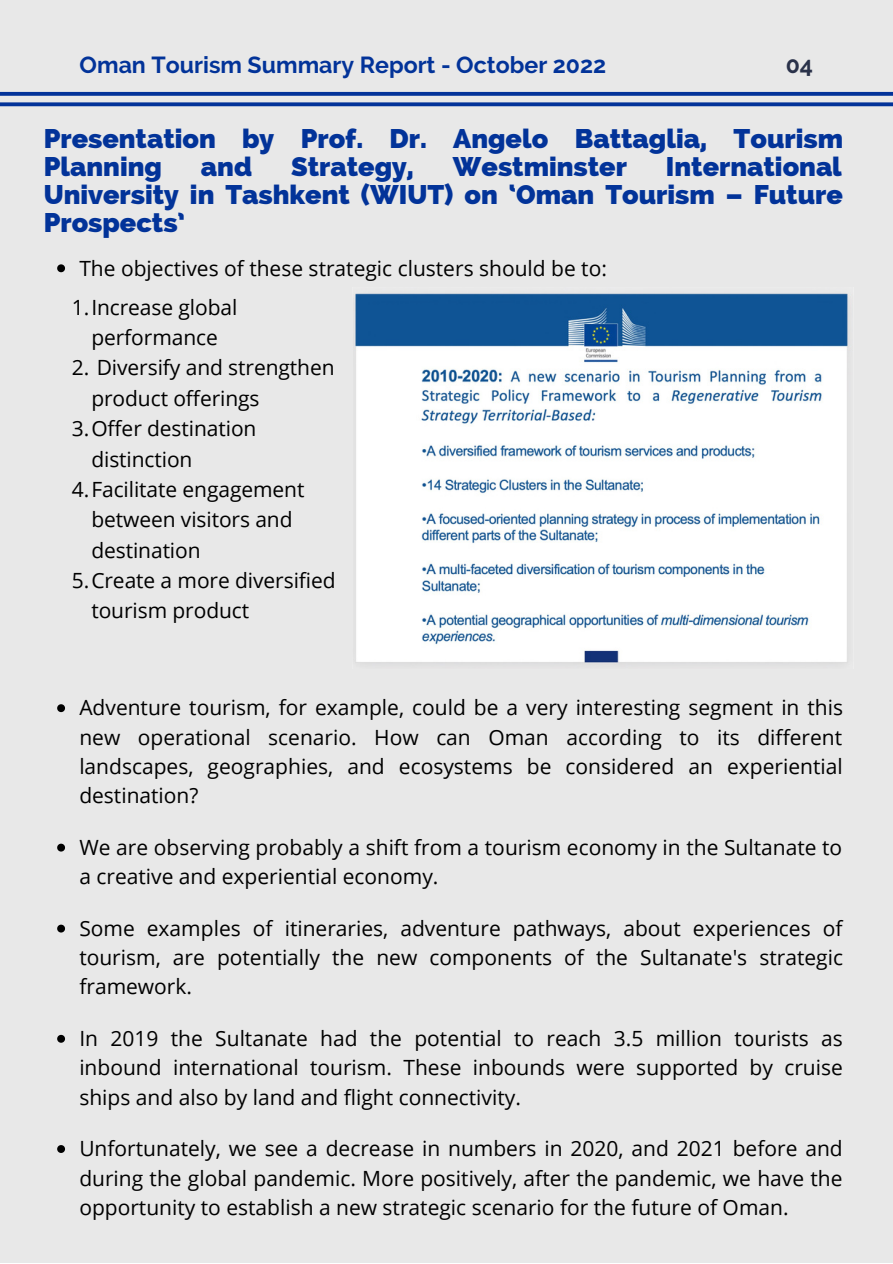
<style>
.page{position:relative;width:893px;height:1264px;background:#fff}
.page>*{position:absolute;margin:0;border:0;box-sizing:border-box;transform-origin:0 0}
.t1{font:800 27px/28px "Raleway";color:#023399}
.t2{font:700 23.1px "Raleway";color:#023399}
.t3{font:700 23.1px "Raleway";color:#2a324a}
.t4{font:21px/29.2px "Open Sans";color:#000;text-align:justify}
</style>
<div class="page">
<div style="left:0;top:0;width:892px;height:1262px;background:#e8e8e8"></div>
<svg style="left:0;top:91px;width:892px;height:16px"></svg>
<img style="left:353px;top:293px;width:496px;height:372px">
<svg style="left:57px;top:704px;width:8px;height:8px"></svg>
<svg style="left:57px;top:843px;width:8px;height:8px"></svg>
<svg style="left:57px;top:924px;width:8px;height:8px"></svg>
<svg style="left:57px;top:1034px;width:8px;height:8px"></svg>
<svg style="left:57px;top:1145px;width:8px;height:7px"></svg>
<svg style="left:57px;top:264px;width:8px;height:8px"></svg>
<p class="t2" style="left:80px;top:51px;width:528px">Oman Tourism Summary Report - October 2022</p>
<p class="t3" style="left:785px;top:51px;width:29px">04</p>
<p class="t1" style="left:44px;top:124px;width:800px">Presentation by Prof. Dr. Angelo Battaglia, Tourism<br>Planning</p>
<p class="t1" style="left:44px;top:153px;width:800px;text-align:justify;text-indent:622px">International University in Tashkent (WIUT) on ‘Oman Tourism – Future Prospects’</p>
<p class="t1" style="left:201px;top:153px;width:53px">and</p>
<p class="t1" style="left:291px;top:153px;width:124px">Strategy,</p>
<p class="t1" style="left:453px;top:153px;width:175px">Westminster</p>
<p class="t4" style="left:72px;top:248px;width:536px;line-height:39px;text-indent:7px">The objectives of these strategic clusters should be to:<br>1.Increase global</p>
<p class="t4" style="left:91px;top:322px;width:128px">performance</p>
<p class="t4" style="left:72px;top:352px;width:264px">2. Diversify and strengthen</p>
<p class="t4" style="left:91px;top:383px;width:170px">product offerings</p>
<p class="t4" style="left:72px;top:413px;width:186px">3.Offer destination</p>
<p class="t4" style="left:91px;top:444px;width:103px">distinction</p>
<p class="t4" style="left:72px;top:474px;width:234px">4.Facilitate engagement</p>
<p class="t4" style="left:91px;top:504px;width:203px">between visitors and</p>
<p class="t4" style="left:91px;top:535px;width:111px">destination</p>
<p class="t4" style="left:72px;top:565px;width:265px">5.Create a more diversified</p>
<p class="t4" style="left:91px;top:595px;width:159px">tourism product</p>
<p class="t4" style="left:79px;top:692px;width:765px">Adventure tourism, for example, could be a very interesting segment in this new operational scenario. How can Oman according to its different landscapes, geographies, and ecosystems be considered an experiential destination?</p>
<p class="t4" style="left:79px;top:832px;width:764px">We are observing probably a shift from a tourism economy in the Sultanate to a creative and experiential economy.</p>
<p class="t4" style="left:79px;top:913px;width:765px">Some examples of itineraries, adventure pathways, about experiences of tourism, are potentially the new components of the Sultanate's strategic framework.</p>
<p class="t4" style="left:79px;top:1023px;width:765px">In 2019 the Sultanate had the potential to reach 3.5 million tourists as inbound international tourism. These inbounds were supported by cruise ships and also by land and flight connectivity.</p>
<p class="t4" style="left:79px;top:1133px;width:764px">Unfortunately, we see a decrease in numbers in 2020, and 2021 before and during the global pandemic. More positively, after the pandemic, we have the opportunity to establish a new strategic scenario for the future of Oman.</p>
</div>
